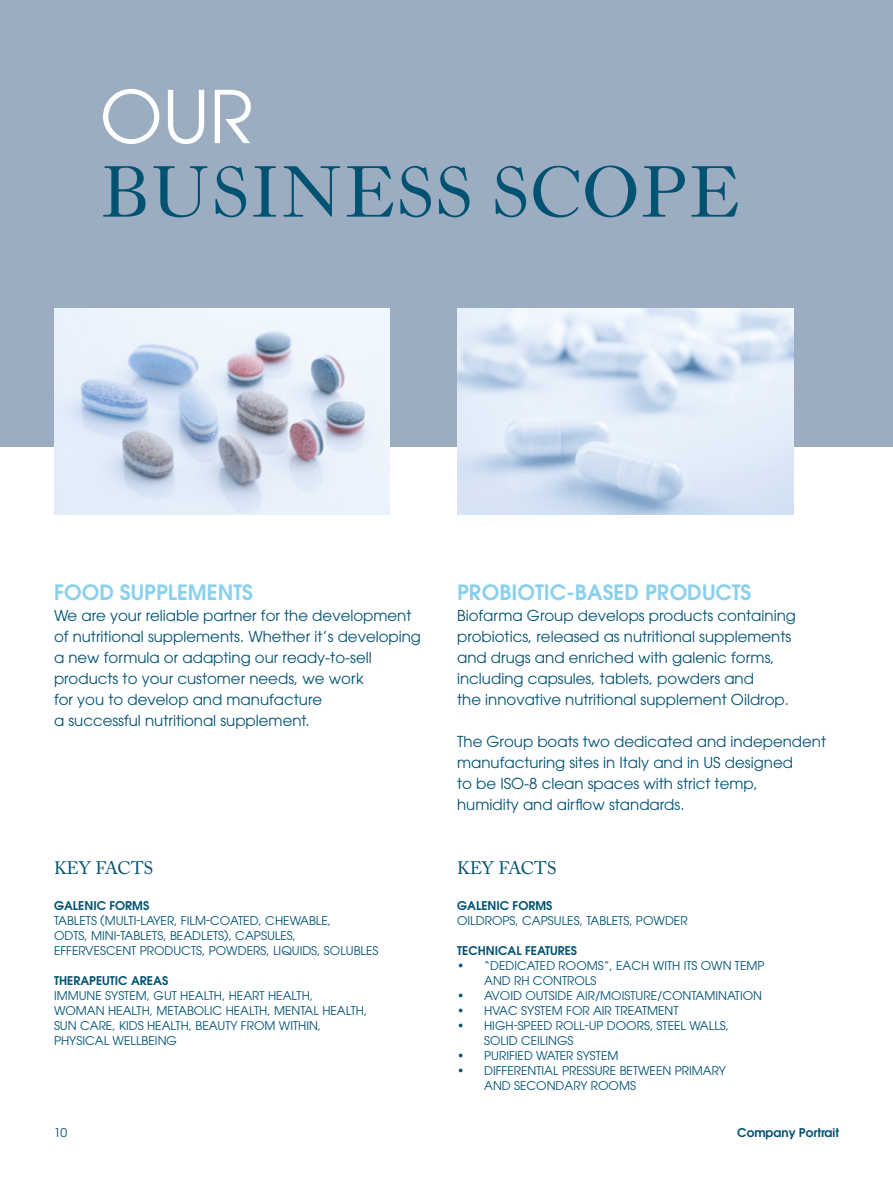
<style>
.page{position:relative;width:893px;height:1191px;background:#fff}
.page>*{position:absolute;margin:0;border:0;box-sizing:border-box;transform-origin:0 0}
.t1{font:72px "LTC Caslon Pro";letter-spacing:.02em;color:#005273}
.t2{font:72px "ITC Avant Garde Pro";color:#fff}
.t3{font:600 21px "ITC Avant Garde Pro";color:#89d0ef}
.t4{font:18px "Adobe Caslon Pro";letter-spacing:-.01em;color:#005273}
.t5{font:15px/21px "ITC Avant Garde Pro";color:#005273}
.t6{font:12px/15px "ITC Avant Garde Pro";color:#005273}
.t7{font:600 12px "ITC Avant Garde Pro";color:#005273}
</style>
<div class="page">
<div style="left:0;top:0;width:893px;height:447px;background:#9cadc1"></div>
<img style="left:55px;top:309px;width:335px;height:205px">
<img style="left:457px;top:309px;width:336px;height:205px">
<h1 class="t2" style="left:100px;top:72px;width:155px">OUR</h1>
<h1 class="t1" style="left:101px;top:154px;width:641px">BUSINESS SCOPE</h1>
<h2 class="t3" style="left:54px;top:579px;width:201px">FOOD SUPPLEMENTS</h2>
<p class="t5" style="left:54px;top:605px;width:369px">We are your reliable partner for the development of nutritional supplements. Whether it’s developing a new formula or adapting our ready-to-sell products to your customer needs, we work<br>for you to develop and manufacture<br>a successful nutritional supplement.</p>
<p class="t4" style="left:54px;top:856px;width:101px">KEY FACTS</p>
<p class="t7" style="left:54px;top:897px;width:97px">GALENIC FORMS</p>
<p class="t6" style="left:54px;top:912px;width:326px">TABLETS (MULTI-LAYER, FILM-COATED, CHEWABLE,<br>ODTS, MINI-TABLETS, BEADLETS), CAPSULES,<br>EFFERVESCENT PRODUCTS, POWDERS, LIQUIDS, SOLUBLES</p>
<p class="t7" style="left:54px;top:972px;width:116px">THERAPEUTIC AREAS</p>
<p class="t6" style="left:54px;top:987px;width:315px">IMMUNE SYSTEM, GUT HEALTH, HEART HEALTH,<br>WOMAN HEALTH, METABOLIC HEALTH, MENTAL HEALTH, SUN CARE, KIDS HEALTH, BEAUTY FROM WITHIN, PHYSICAL WELLBEING</p>
<h2 class="t3" style="left:457px;top:579px;width:296px">PROBIOTIC-BASED PRODUCTS</h2>
<p class="t5" style="left:457px;top:605px;width:340px">Biofarma Group develops products containing probiotics, released as nutritional supplements and drugs and enriched with galenic forms, including capsules, tablets, powders and<br>the innovative nutritional supplement Oildrop.</p>
<p class="t5" style="left:457px;top:731px;width:371px">The Group boats two dedicated and independent manufacturing sites in Italy and in US designed<br>to be ISO-8 clean spaces with strict temp,<br>humidity and airflow standards.</p>
<p class="t4" style="left:457px;top:856px;width:101px">KEY FACTS</p>
<p class="t7" style="left:457px;top:897px;width:97px">GALENIC FORMS</p>
<p class="t6" style="left:457px;top:912px;width:232px">OILDROPS, CAPSULES, TABLETS, POWDER</p>
<p class="t7" style="left:457px;top:942px;width:122px">TECHNICAL FEATURES</p>
<p class="t6" style="left:484px;top:957px;width:282px;text-indent:-27px">• “DEDICATED ROOMS”, EACH WITH ITS OWN TEMP<br>AND RH CONTROLS</p>
<p class="t6" style="left:457px;top:987px;width:306px">• AVOID OUTSIDE AIR/MOISTURE/CONTAMINATION</p>
<p class="t6" style="left:457px;top:1002px;width:223px">• HVAC SYSTEM FOR AIR TREATMENT</p>
<p class="t6" style="left:484px;top:1017px;width:247px;text-indent:-27px">• HIGH-SPEED ROLL-UP DOORS, STEEL WALLS,<br>SOLID CEILINGS</p>
<p class="t6" style="left:457px;top:1047px;width:163px">• PURIFIED WATER SYSTEM</p>
<p class="t6" style="left:484px;top:1062px;width:243px;text-indent:-27px">• DIFFERENTIAL PRESSURE BETWEEN PRIMARY<br>AND SECONDARY ROOMS</p>
<p class="t6" style="left:54px;top:1125px;width:15px">10</p>
<p class="t7" style="left:737px;top:1124px;width:103px">Company Portrait</p>
</div>
